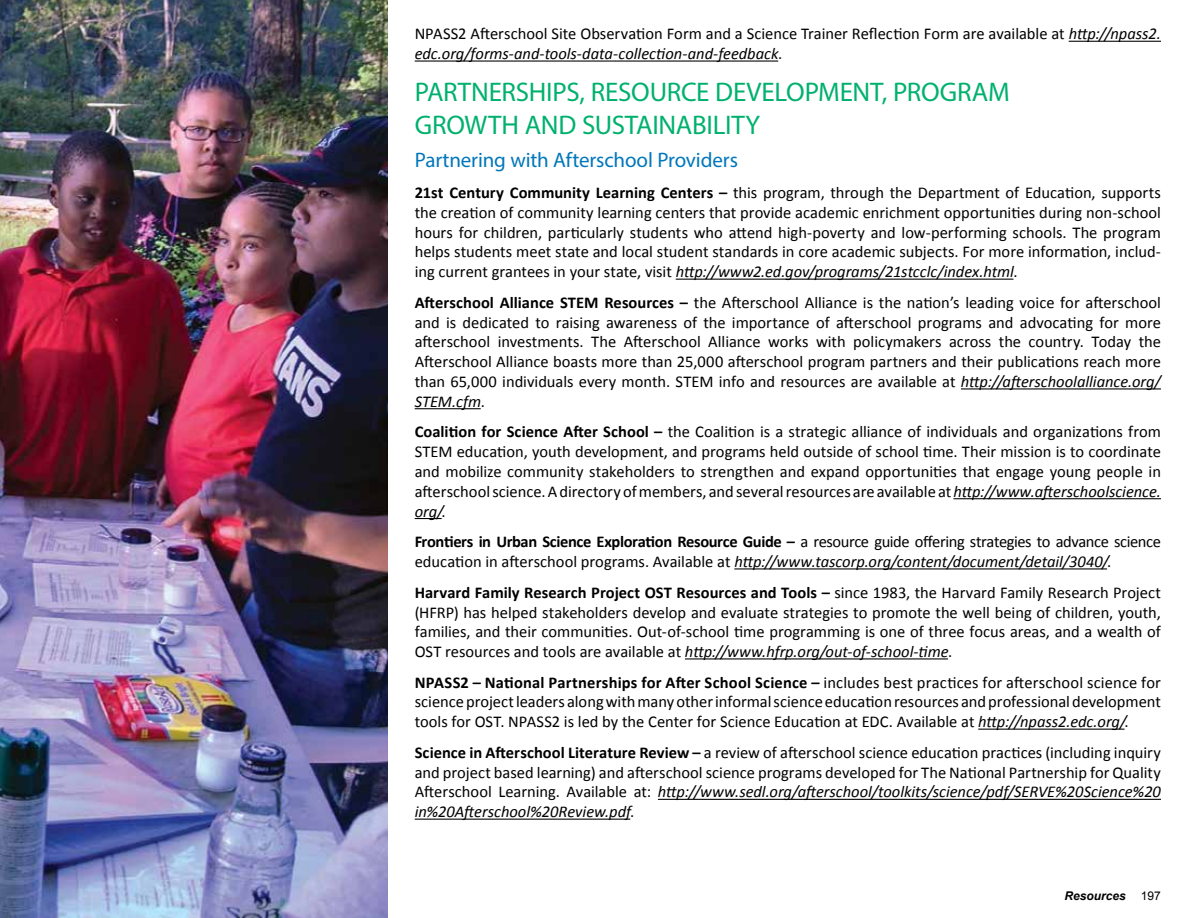
<style>
.page{position:relative;width:1188px;height:918px;background:#fff}
.page>*{position:absolute;margin:0;border:0;box-sizing:border-box;transform-origin:0 0}
.t1{font:27px/32.4px "Myriad Pro";letter-spacing:-.01em;color:#00b16e}
.t2{font:21px "Myriad Pro";letter-spacing:-.005em;color:#07b}
.t3{font:16.5px/19.8px "Calibri";color:#000;text-align:justify}
.t4{font:italic 700 12px "Arial";color:#000}
.t5{font:12px "Arial";color:#000}
.s1{font-style:italic}
.s2{font-weight:700}
</style>
<div class="page">
<hr style="left:1069px;top:41px;width:92px;height:1px;background:#000">
<hr style="left:415px;top:61px;width:363px;height:1px;background:#000">
<hr style="left:676px;top:279px;width:337px;height:1px;background:#000">
<hr style="left:961px;top:388px;width:200px;height:1px;background:#000">
<hr style="left:415px;top:408px;width:66px;height:1px;background:#000">
<hr style="left:953px;top:498px;width:208px;height:1px;background:#000">
<svg style="left:415px;top:518px;width:27px;height:1px"></svg>
<hr style="left:734px;top:568px;width:373px;height:1px;background:#000">
<hr style="left:685px;top:658px;width:263px;height:1px;background:#000">
<hr style="left:978px;top:729px;width:147px;height:1px;background:#000">
<hr style="left:658px;top:799px;width:503px;height:1px;background:#000">
<hr style="left:415px;top:819px;width:215px;height:1px;background:#000">
<img style="left:0;top:0;width:388px;height:918px">
<p class="t3" style="left:415px;top:24px;width:748px">NPASS2 Afterschool Site Observation Form and a Science Trainer Reflection Form are available at <span class="s1">http://npass2. edc.org/forms-and-tools-data-collection-and-feedback</span>.</p>
<h1 class="t1" style="left:415px;top:75px;width:597px">PARTNERSHIPS, RESOURCE DEVELOPMENT, PROGRAM<br>GROWTH AND SUSTAINABILITY</h1>
<p class="t2" style="left:415px;top:147px;width:325px">Partnering with Afterschool Providers</p>
<p class="t3" style="left:415px;top:183px;width:748px"><span class="s2">21st Century Community Learning Centers –</span> this program, through the Department of Education, supports the creation of community learning centers that provide academic enrichment opportunities during non-school hours for children, particularly students who attend high-poverty and low-performing schools. The program helps students meet state and local student standards in core academic subjects. For more information, includ&shy;ing current grantees in your state, visit <span class="s1">http://www2.ed.gov/programs/21stcclc/index.html</span>.</p>
<p class="t3" style="left:415px;top:293px;width:748px"><span class="s2">Afterschool Alliance STEM Resources –</span> the Afterschool Alliance is the nation’s leading voice for afterschool and is dedicated to raising awareness of the importance of afterschool programs and advocating for more afterschool investments. The Afterschool Alliance works with policymakers across the country. Today the Afterschool Alliance boasts more than 25,000 afterschool program partners and their publications reach more than 65,000 individuals every month. STEM info and resources are available at <span class="s1">http://afterschoolalliance.org/ STEM.cfm</span>.</p>
<p class="t3" style="left:415px;top:422px;width:748px"><span class="s2">Coalition for Science After School –</span> the Coalition is a strategic alliance of individuals and organizations from STEM education, youth development, and programs held outside of school time. Their mission is to coordinate and mobilize community stakeholders to strengthen and expand opportunities that engage young people in afterschool science. A directory of members, and several resources are available at <span class="s1">http://www.afterschoolscience. org/</span>.</p>
<p class="t3" style="left:415px;top:532px;width:748px"><span class="s2">Frontiers in Urban Science Exploration Resource Guide –</span> a resource guide offering strategies to advance science education in afterschool programs. Available at <span class="s1">http://www.tascorp.org/content/document/detail/3040/</span>.</p>
<p class="t3" style="left:415px;top:582px;width:748px"><span class="s2">Harvard Family Research Project OST Resources and Tools –</span> since 1983, the Harvard Family Research Project (HFRP) has helped stakeholders develop and evaluate strategies to promote the well being of children, youth, families, and their communities. Out-of-school time programming is one of three focus areas, and a wealth of OST resources and tools are available at <span class="s1">http://www.hfrp.org/out-of-school-time</span>.</p>
<p class="t3" style="left:415px;top:672px;width:748px"><span class="s2">NPASS2 – National Partnerships for After School Science –</span> includes best practices for afterschool science for science project leaders along with many other informal science education resources and professional development tools for OST. NPASS2 is led by the Center for Science Education at EDC. Available at <span class="s1">http://npass2.edc.org/</span>.</p>
<p class="t3" style="left:415px;top:743px;width:748px"><span class="s2">Science in Afterschool Literature Review –</span> a review of afterschool science education practices (including inquiry and project based learning) and afterschool science programs developed for The National Partnership for Quality Afterschool Learning. Available at: <span class="s1">http://www.sedl.org/afterschool/toolkits/science/pdf/SERVE%20Science%20 in%20Afterschool%20Review.pdf</span>.</p>
<p class="t4" style="left:1065px;top:888px;width:63px">Resources</p>
<p class="t5" style="left:1141px;top:888px;width:22px">197</p>
</div>
